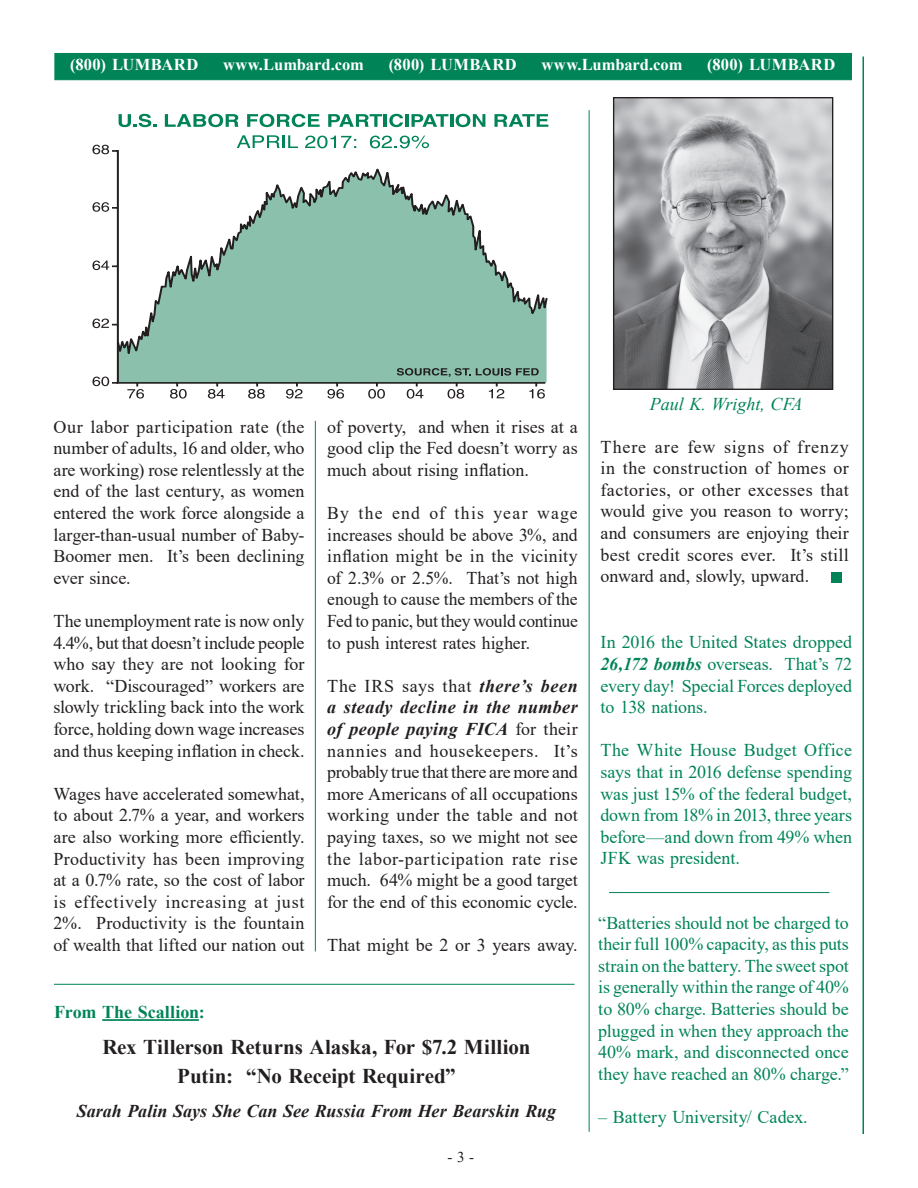
<style>
.page{position:relative;width:918px;height:1188px;background:#fff}
.page>*{position:absolute;margin:0;border:0;box-sizing:border-box;transform-origin:0 0}
.t1{font:700 21px/28.5px "Times New Roman";color:#231f20;text-align:center}
.t2{font:18px/21.6px "Times New Roman";color:#231f20;text-align:justify}
.t3{font:18px/21.6px "Times New Roman";letter-spacing:-.005em;color:#008457;text-align:justify}
.t4{font:italic 700 18px "Times New Roman";color:#231f20}
.t5{font:italic 18px "Times New Roman";color:#008457}
.t6{font:700 18px "Times New Roman";color:#008457}
.t7{font:700 16.5px "Times New Roman";letter-spacing:.01em;color:#fff}
.t8{font:15px "Times New Roman";color:#231f20}
.s1{font-weight:700;font-style:italic}
</style>
<div class="page">
<div style="left:55px;top:53px;width:797px;height:27px;background:#008457;border:1px solid #008457"></div>
<hr style="left:862px;top:57px;width:2px;height:1077px;background:#008457">
<hr style="left:589px;top:110px;width:1px;height:1022px;background:#008457">
<img style="left:615px;top:99px;width:216px;height:289px">
<div style="left:613px;top:97px;width:220px;height:293px;border:1px solid #231f20"></div>
<hr style="left:315px;top:421px;width:1px;height:530px;background:#008457">
<hr style="left:102px;top:1019px;width:97px;height:2px;background:#008457">
<svg style="left:112px;top:148px;width:435px;height:236px"></svg>
<svg style="left:368px;top:382px;width:17px;height:17px"></svg>
<svg style="left:327px;top:382px;width:17px;height:17px"></svg>
<svg style="left:286px;top:382px;width:16px;height:17px"></svg>
<svg style="left:248px;top:382px;width:17px;height:17px"></svg>
<svg style="left:208px;top:382px;width:17px;height:17px"></svg>
<svg style="left:170px;top:382px;width:17px;height:17px"></svg>
<svg style="left:127px;top:382px;width:17px;height:17px"></svg>
<svg style="left:92px;top:377px;width:17px;height:9px"></svg>
<svg style="left:92px;top:319px;width:17px;height:9px"></svg>
<svg style="left:92px;top:261px;width:17px;height:9px"></svg>
<svg style="left:92px;top:202px;width:17px;height:10px"></svg>
<svg style="left:92px;top:145px;width:17px;height:9px"></svg>
<svg style="left:116px;top:163px;width:432px;height:204px"></svg>
<svg style="left:119px;top:114px;width:38px;height:13px"></svg>
<svg style="left:165px;top:114px;width:74px;height:13px"></svg>
<svg style="left:247px;top:114px;width:73px;height:13px"></svg>
<svg style="left:328px;top:114px;width:75px;height:13px"></svg>
<hr style="left:405px;top:114px;width:4px;height:13px;background:#008457">
<svg style="left:412px;top:114px;width:73px;height:13px"></svg>
<svg style="left:494px;top:114px;width:54px;height:13px"></svg>
<svg style="left:237px;top:135px;width:61px;height:13px"></svg>
<svg style="left:305px;top:136px;width:51px;height:12px"></svg>
<svg style="left:370px;top:136px;width:59px;height:12px"></svg>
<svg style="left:397px;top:368px;width:148px;height:31px"></svg>
<div style="left:832px;top:572px;width:10px;height:10px;background:#008457"></div>
<hr style="left:54px;top:984px;width:521px;height:1px;background:#008457">
<hr style="left:609px;top:892px;width:220px;height:1px;background:#008457">
<p class="t7" style="left:70px;top:53px;width:130px">(800) LUMBARD</p>
<p class="t7" style="left:223px;top:53px;width:142px">www.Lumbard.com</p>
<p class="t7" style="left:389px;top:53px;width:130px">(800) LUMBARD</p>
<p class="t7" style="left:542px;top:53px;width:142px">www.Lumbard.com</p>
<p class="t7" style="left:707px;top:53px;width:130px">(800) LUMBARD</p>
<p class="t2" style="left:53px;top:415px;width:253px">Our labor participation rate (the number of adults, 16 and older, who are working) rose relentlessly at the end of the last century, as women entered the work force alongside a larger-than-usual number of Baby-Boomer men. It’s been declining ever since.</p>
<p class="t2" style="left:53px;top:610px;width:253px">The unemployment rate is now only 4.4%, but that doesn’t include people who say they are not looking for work. “Discouraged” workers are slowly trickling back into the work force, holding down wage increases and thus keeping inflation in check.</p>
<p class="t2" style="left:53px;top:782px;width:253px">Wages have accelerated somewhat, to about 2.7% a year, and workers are also working more efficiently.<br>Productivity has been improving at a 0.7% rate, so the cost of labor is effectively increasing at just 2%. Productivity is the fountain of wealth that lifted our nation out</p>
<p class="t2" style="left:327px;top:415px;width:252px">of poverty, and when it rises at a good clip the Fed doesn’t worry as much about rising inflation.</p>
<p class="t2" style="left:327px;top:502px;width:252px">By the end of this year wage increases should be above 3%, and inflation might be in the vicinity of 2.3% or 2.5%. That’s not high enough to cause the members of the Fed to panic, but they would continue to push interest rates higher.</p>
<p class="t2" style="left:327px;top:674px;width:252px">The IRS says that <span class="s1">there’s been a steady decline in the number of people paying FICA</span> for their nannies and housekeepers. It’s probably true that there are more and more Americans of all occupations working under the table and not paying taxes, so we might not see the labor-participation rate rise much. 64% might be a good target for the end of this economic cycle.</p>
<p class="t2" style="left:327px;top:934px;width:252px">That might be 2 or 3 years away.</p>
<p class="t6" style="left:54px;top:999px;width:152px">From The Scallion:</p>
<p class="t1" style="left:102px;top:1032px;width:430px">Rex Tillerson Returns Alaska, For $7.2 Million<br>Putin: “No Receipt Required”</p>
<p class="t4" style="left:77px;top:1098px;width:481px">Sarah Palin Says She Can See Russia From Her Bearskin Rug</p>
<p class="t8" style="left:447px;top:1146px;width:28px">- 3 -</p>
<p class="t5" style="left:650px;top:391px;width:154px">Paul K. Wright, CFA</p>
<p class="t2" style="left:600px;top:435px;width:250px">There are few signs of frenzy in the construction of homes or factories, or other excesses that would give you reason to worry; and consumers are enjoying their best credit scores ever. It’s still onward and, slowly, upward.</p>
<p class="t3" style="left:600px;top:631px;width:253px">In 2016 the United States dropped <span class="s1">26,172 bombs</span> overseas. That’s 72 every day! Special Forces deployed to 138 nations.</p>
<p class="t3" style="left:600px;top:739px;width:253px">The White House Budget Office says that in 2016 defense spending was just 15% of the federal budget, down from 18% in 2013, three years before—and down from 49% when JFK was president.</p>
<p class="t3" style="left:598px;top:911px;width:252px">“Batteries should not be charged to their full 100% capacity, as this puts strain on the battery. The sweet spot is generally within the range of 40% to 80% charge. Batteries should be plugged in when they approach the 40% mark, and disconnected once they have reached an 80% charge.”</p>
<p class="t3" style="left:598px;top:1106px;width:211px">– Battery University/ Cadex.</p>
</div>
